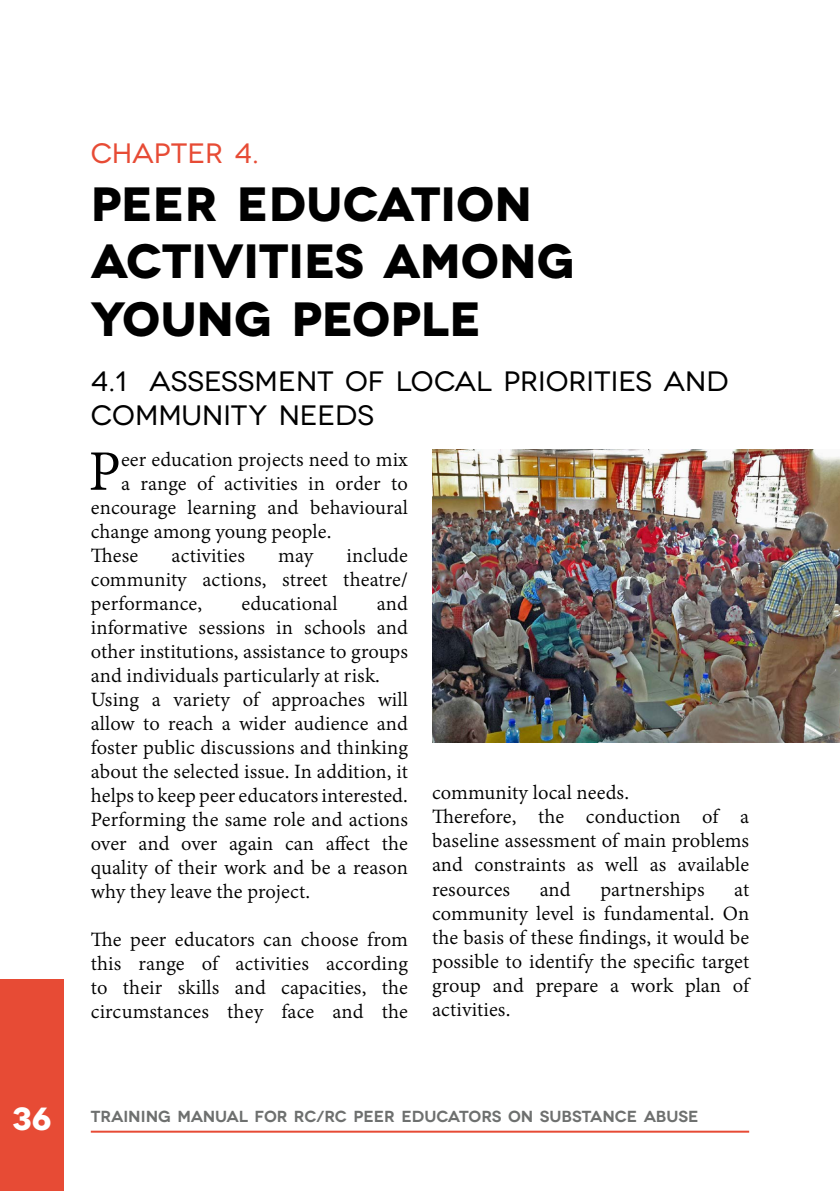
<style>
.page{position:relative;width:840px;height:1191px;background:#fff}
.page>*{position:absolute;margin:0;border:0;box-sizing:border-box;transform-origin:0 0}
.t1{font:62px "Adobe Devanagari";color:#000}
.t2{font:700 48px/57.6px "Novecentowide";color:#000}
.t3{font:28px/33.6px "Novecentowide";color:#000}
.t4{font:28px "Novecentowide";letter-spacing:-.005em;color:#e74b35}
.t5{font:22px/24px "Adobe Devanagari";letter-spacing:.005em;color:#000;text-align:justify}
.t6{font:600 16px "Novecentowide";color:#6e706f}
.s1{font-weight:700;font-size:32px;color:#fff}
</style>
<div class="page">
<div style="left:0;top:979px;width:64px;height:212px;background:#e74b35"></div>
<hr style="left:91px;top:1130px;width:657px;height:2px;background:#e74b35">
<img style="left:432px;top:450px;width:407px;height:293px">
<p class="t4" style="left:91px;top:137px;width:169px">CHAPTER 4.</p>
<h2 class="t2" style="left:91px;top:176px;width:485px">PEER EDUCATION<br>ACTIVITIES AMONG<br>YOUNG PEOPLE</h2>
<p class="t3" style="left:91px;top:365px;width:639px">4.1 ASSESSMENT OF LOCAL PRIORITIES AND<br>COMMUNITY NEEDS</p>
<h1 class="t1" style="left:88px;top:436px;width:34px">P</h1>
<p class="t5" style="left:121px;top:449px;width:288px">eer education projects need to mix</p>
<p class="t5" style="left:121px;top:473px;width:288px">a range of activities in order to</p>
<p class="t5" style="left:91px;top:497px;width:318px">encourage learning and behavioural</p>
<p class="t5" style="left:91px;top:521px;width:242px">change among young people.</p>
<p class="t5" style="left:91px;top:545px;width:49px">These</p>
<p class="t5" style="left:171px;top:545px;width:75px">activities</p>
<p class="t5" style="left:278px;top:545px;width:37px">may</p>
<p class="t5" style="left:91px;top:545px;width:318px;text-indent:256px">include community actions, street theatre/ performance,</p>
<p class="t5" style="left:91px;top:593px;width:318px;text-align:left;text-indent:286px">and informative sessions in schools and other institutions, assistance to groups and individuals particularly at risk.<br>Using a variety of approaches will allow to reach a wider audience and foster public discussions and thinking about the selected issue. In addition, it helps to keep peer educators interested.<br>Performing the same role and actions over and over again can affect the quality of their work and be a reason why they leave the project.</p>
<p class="t5" style="left:91px;top:929px;width:318px">The peer educators can choose from this range of activities according to their skills and capacities, the circumstances they face and the</p>
<p class="t5" style="left:241px;top:593px;width:97px">educational</p>
<p class="t5" style="left:432px;top:782px;width:318px;text-align:left">community local needs.<br>Therefore, the conduction of a baseline assessment of main problems and constraints as well as available resources</p>
<p class="t5" style="left:539px;top:878px;width:33px">and</p>
<p class="t5" style="left:600px;top:878px;width:106px">partnerships</p>
<p class="t5" style="left:432px;top:878px;width:318px;text-indent:302px">at community level is fundamental. On the basis of these findings, it would be possible to identify the specific target group and prepare a work plan of activities.</p>
<p class="t6" style="left:12px;top:1107px;width:687px"><span class="s1">36</span> TRAINING MANUAL FOR RC/RC PEER EDUCATORS ON SUBSTANCE ABUSE</p>
</div>
